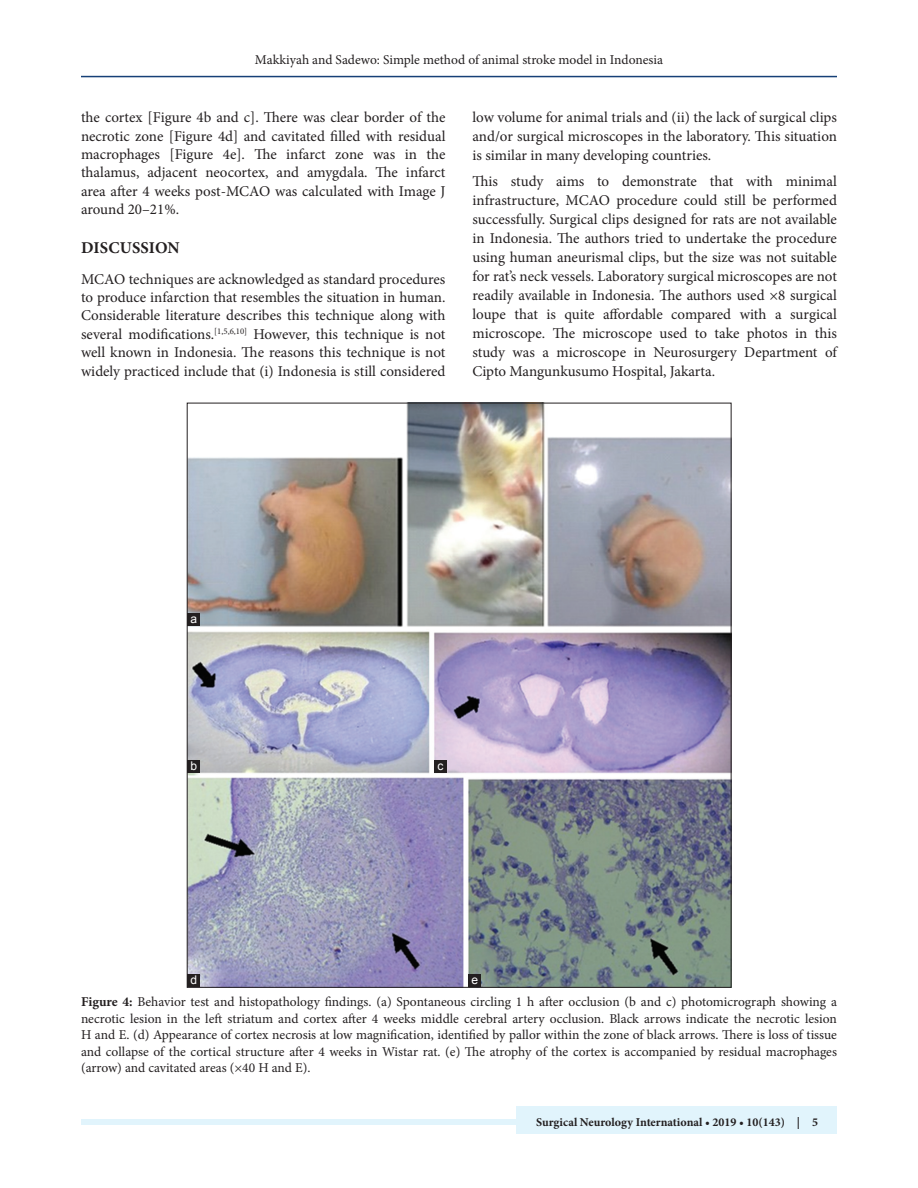
<style>
.page{position:relative;width:918px;height:1188px;background:#fff}
.page>*{position:absolute;margin:0;border:0;box-sizing:border-box;transform-origin:0 0}
.t1{font:700 16.5px "Minion Pro";letter-spacing:.01em;color:#231f20}
.TX{font:15px/18.9px "Minion Pro";color:#231f20;text-align:justify}
.FGC{font:13.5px/16.5px "Minion Pro";letter-spacing:-.005em;color:#231f20;text-align:justify}
.t2{font:700 12px "Minion Pro";color:#231f20}
.LABEL{font:12px "Arial";color:#fff}
.s1{font-weight:700}
</style>
<div class="page">
<hr style="left:81px;top:76px;width:756px;height:1px;background:#164077">
<div style="left:81px;top:1119px;width:756px;height:6px;background:#e1f4fc"></div>
<div style="left:517px;top:1106px;width:320px;height:28px;background:#e1f4fc"></div>
<img style="left:189px;top:405px;width:540px;height:581px">
<div style="left:187px;top:613px;width:13px;height:13px;background:#231f20"></div>
<div style="left:187px;top:760px;width:13px;height:13px;background:#231f20"></div>
<div style="left:434px;top:760px;width:13px;height:13px;background:#231f20"></div>
<div style="left:187px;top:974px;width:13px;height:13px;background:#231f20"></div>
<div style="left:468px;top:975px;width:13px;height:12px;background:#231f20"></div>
<p class="FGC" style="left:255px;top:51px;width:410px">Makkiyah and Sadewo: Simple method of animal stroke model in Indonesia</p>
<p class="TX" style="left:81px;top:108px;width:366px;line-height:18.3px">the cortex [Figure 4b and c]. There was clear border of the necrotic zone [Figure 4d] and cavitated filled with residual macrophages [Figure 4e]. The infarct zone was in the thalamus, adjacent neocortex, and amygdala. The infarct area after 4 weeks post-MCAO was calculated with Image J around 20–21%.</p>
<h1 class="t1" style="left:81px;top:237px;width:100px">DISCUSSION</h1>
<p class="TX" style="left:81px;top:270px;width:366px;line-height:18.3px">MCAO techniques are acknowledged as standard procedures to produce infarction that resembles the situation in human.<br>Considerable literature describes this technique along with several modifications.<sup>[1,5,6,10]</sup> However, this technique is not well known in Indonesia. The reasons this technique is not widely practiced include that (i) Indonesia is still considered</p>
<p class="TX" style="left:472px;top:108px;width:366px">low volume for animal trials and (ii) the lack of surgical clips and/or surgical microscopes in the laboratory. This situation is similar in many developing countries.</p>
<p class="TX" style="left:472px;top:172px;width:366px">This study aims to demonstrate that with minimal infrastructure, MCAO procedure could still be performed successfully. Surgical clips designed for rats are not available in Indonesia. The authors tried to undertake the procedure using human aneurismal clips, but the size was not suitable for rat’s neck vessels. Laboratory surgical microscopes are not readily available in Indonesia. The authors used ×8 surgical loupe that is quite affordable compared with a surgical microscope. The microscope used to take photos in this study was a microscope in Neurosurgery Department of Cipto Mangunkusumo Hospital, Jakarta.</p>
<p class="LABEL" style="left:190px;top:610px;width:8px">a</p>
<p class="LABEL" style="left:190px;top:757px;width:8px">b</p>
<p class="LABEL" style="left:437px;top:757px;width:7px">c</p>
<p class="LABEL" style="left:190px;top:972px;width:8px">d</p>
<p class="LABEL" style="left:471px;top:972px;width:8px">e</p>
<p class="FGC" style="left:81px;top:994px;width:758px"><span class="s1">Figure 4:</span> Behavior test and histopathology findings. (a) Spontaneous circling 1 h after occlusion (b and c) photomicrograph showing a necrotic lesion in the left striatum and cortex after 4 weeks middle cerebral artery occlusion. Black arrows indicate the necrotic lesion H and E. (d) Appearance of cortex necrosis at low magnification, identified by pallor within the zone of black arrows. There is loss of tissue and collapse of the cortical structure after 4 weeks in Wistar rat. (e) The atrophy of the cortex is accompanied by residual macrophages (arrow) and cavitated areas (×40 H and E).</p>
<p class="t2" style="left:536px;top:1113px;width:284px">Surgical Neurology International • 2019 • 10(143) | 5</p>
</div>
